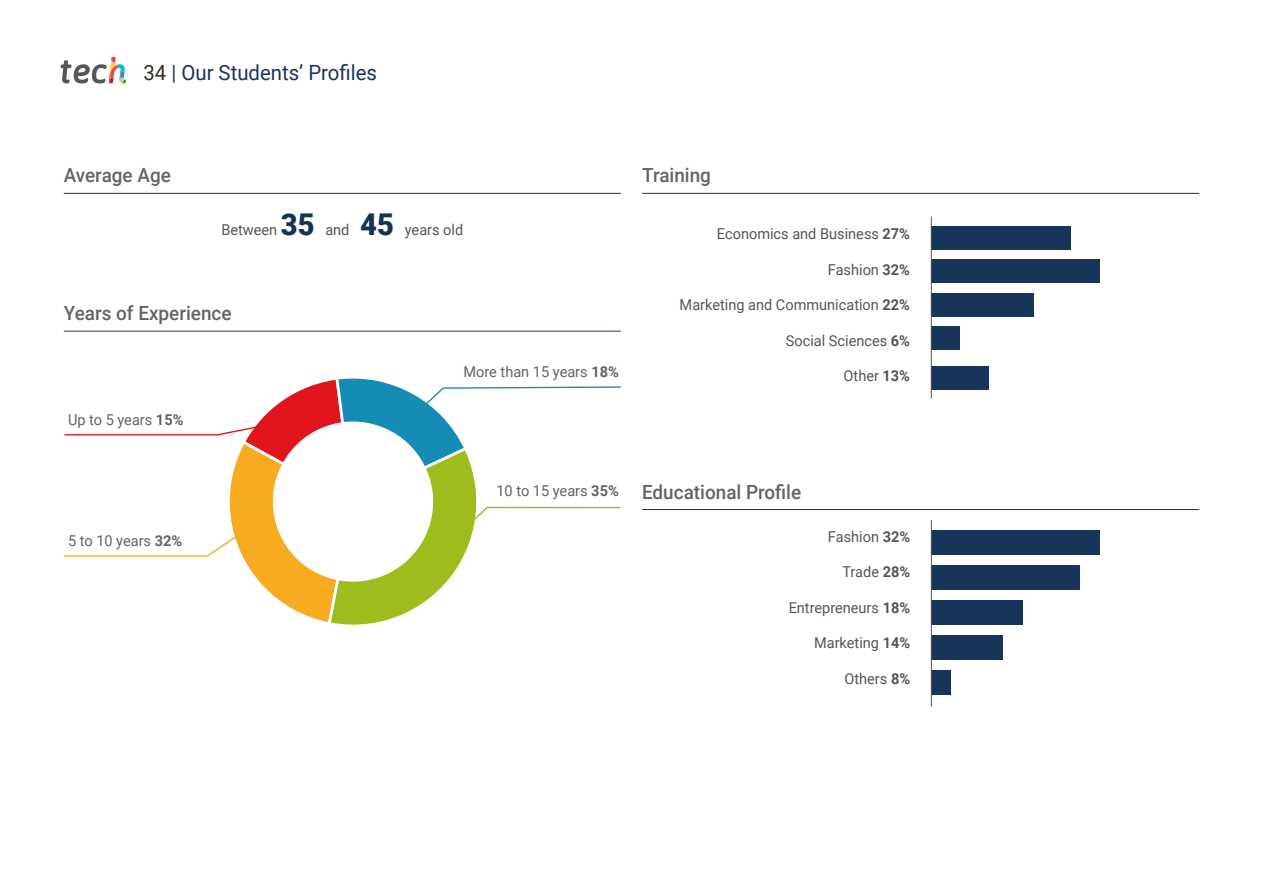
<style>
.page{position:relative;width:1263px;height:893px;background:#fff}
.page>*{position:absolute;margin:0;border:0;box-sizing:border-box;transform-origin:0 0}
.t1{font:21px "Roboto";color:#1a355c}
.t2{font:500 19.5px "Roboto";color:#61646a}
.t3{font:15px "Roboto";color:#52555b}
.t4{font:15px "Roboto";color:#636363}
.s1{color:#312e20}
.s2{font-weight:900;font-size:30px;color:#123352}
.s3{font-weight:700}
</style>
<div class="page">
<svg style="left:61px;top:57px;width:65px;height:27px"></svg>
<hr style="left:64px;top:193px;width:557px;height:1px;background:#17355b">
<hr style="left:64px;top:331px;width:557px;height:1px;background:#17355b">
<hr style="left:642px;top:509px;width:557px;height:1px;background:#17355b">
<div style="left:931px;top:530px;width:169px;height:25px;background:#17355b"></div>
<div style="left:931px;top:565px;width:149px;height:25px;background:#17355b"></div>
<div style="left:931px;top:600px;width:92px;height:25px;background:#17355b"></div>
<div style="left:931px;top:635px;width:72px;height:25px;background:#17355b"></div>
<div style="left:931px;top:670px;width:20px;height:24px;background:#17355b"></div>
<hr style="left:931px;top:520px;width:1px;height:187px;background:#52555b">
<hr style="left:642px;top:193px;width:557px;height:1px;background:#17355b">
<div style="left:931px;top:226px;width:140px;height:24px;background:#17355b"></div>
<div style="left:931px;top:259px;width:168px;height:24px;background:#17355b"></div>
<div style="left:931px;top:293px;width:102px;height:23px;background:#17355b"></div>
<div style="left:931px;top:326px;width:29px;height:24px;background:#17355b"></div>
<div style="left:931px;top:366px;width:58px;height:24px;background:#17355b"></div>
<hr style="left:931px;top:217px;width:1px;height:181px;background:#52555b">
<svg style="left:64px;top:378px;width:557px;height:247px"></svg>
<h1 class="t1" style="left:144px;top:57px;width:235px"><span class="s1">34</span> | Our Students’ Profiles</h1>
<h2 class="t2" style="left:64px;top:161px;width:109px">Average Age</h2>
<p class="t3" style="left:221px;top:219px;width:243px">Between <span class="s2">35</span> and <span class="s2">45</span> years old</p>
<h2 class="t2" style="left:64px;top:300px;width:169px">Years of Experience</h2>
<h2 class="t2" style="left:642px;top:161px;width:70px">Training</h2>
<p class="t3" style="left:717px;top:224px;width:195px">Economics and Business <span class="s3">27%</span></p>
<p class="t3" style="left:828px;top:259px;width:84px">Fashion <span class="s3">32%</span></p>
<p class="t3" style="left:680px;top:295px;width:232px">Marketing and Communication <span class="s3">22%</span></p>
<p class="t3" style="left:786px;top:330px;width:126px">Social Sciences <span class="s3">6%</span></p>
<p class="t4" style="left:68px;top:409px;width:117px">Up to 5 years <span class="s3">15%</span></p>
<p class="t4" style="left:68px;top:530px;width:116px">5 to 10 years <span class="s3">32%</span></p>
<p class="t4" style="left:463px;top:361px;width:157px">More than 15 years <span class="s3">18%</span></p>
<p class="t3" style="left:843px;top:366px;width:68px">Other <span class="s3">13%</span></p>
<p class="t4" style="left:496px;top:480px;width:124px">10 to 15 years <span class="s3">35%</span></p>
<h2 class="t2" style="left:642px;top:478px;width:161px">Educational Profile</h2>
<p class="t3" style="left:828px;top:526px;width:84px">Fashion <span class="s3">32%</span></p>
<p class="t3" style="left:842px;top:561px;width:69px">Trade <span class="s3">28%</span></p>
<p class="t3" style="left:789px;top:597px;width:123px">Entrepreneurs <span class="s3">18%</span></p>
<p class="t3" style="left:814px;top:632px;width:98px">Marketing <span class="s3">14%</span></p>
<p class="t3" style="left:844px;top:668px;width:67px">Others <span class="s3">8%</span></p>
</div>
